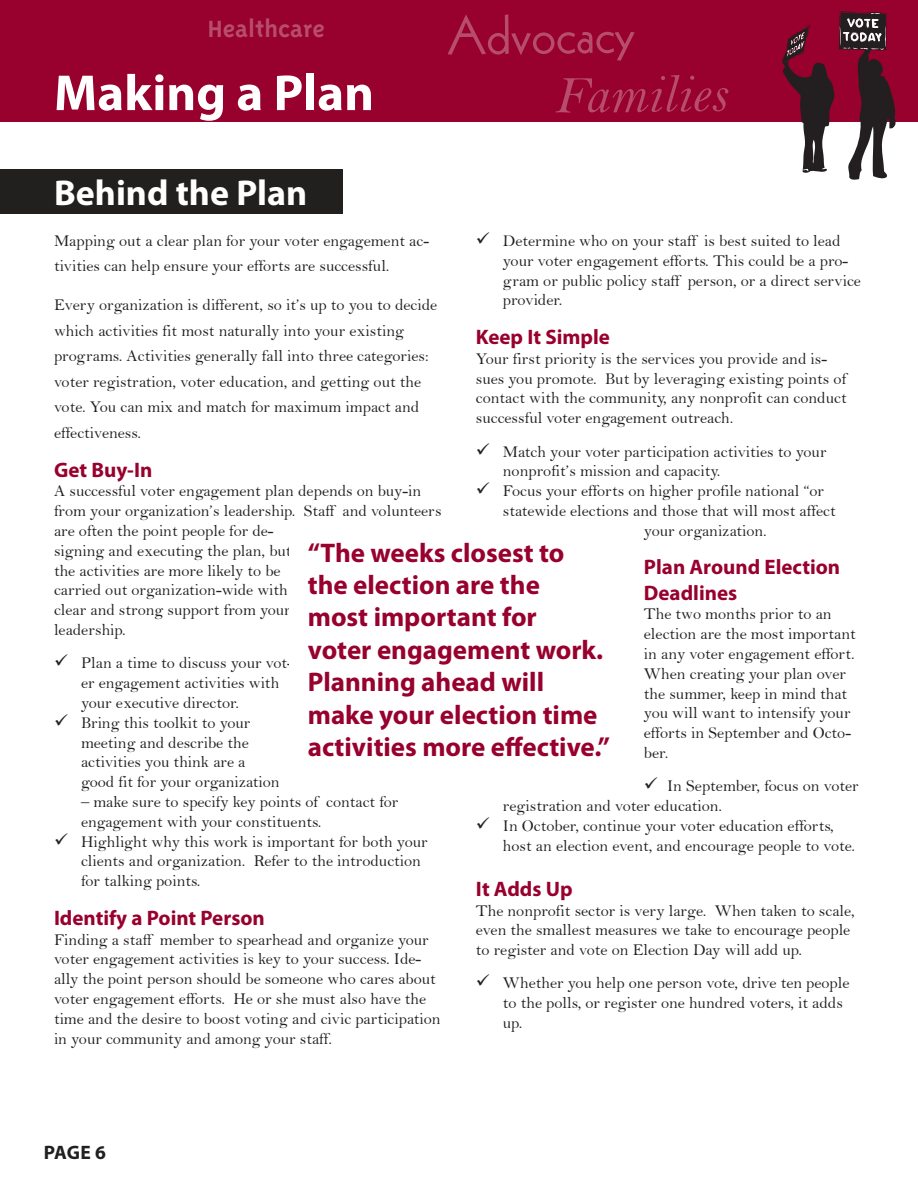
<style>
.page{position:relative;width:918px;height:1188px;background:#fff}
.page>*{position:absolute;margin:0;border:0;box-sizing:border-box;transform-origin:0 0}
.t1{font:54px "Kabel LT Std";color:#b74d6d}
.t2{font:54px "Bell MT Italic";color:#b74d6d}
.t3{font:700 51px "Myriad Pro";color:#fff}
.t4{font:700 36px "Myriad Pro";color:#fff}
.t5{font:700 27px/32.4px "Myriad Pro";color:#98002e}
.t6{font:700 27px "Triplex Sans";color:#b74d6d}
.t7{font:700 21px/25.2px "Myriad Pro";color:#98002e}
.t8{font:700 19.5px "Myriad Pro";color:#221f1f}
.t9{font:16.5px/19.8px "Bell";color:#221f1f}
</style>
<div class="page">
<div style="left:0;top:0;width:918px;height:122px;background:#98002e"></div>
<svg style="left:782px;top:11px;width:114px;height:169px"></svg>
<div style="left:0;top:169px;width:343px;height:44px;background:#221f1f"></div>
<h3 class="t6" style="left:208px;top:19px;width:118px">Healthcare</h3>
<h2 class="t3" style="left:54px;top:73px;width:322px">Making a Plan</h2>
<h1 class="t1" style="left:447px;top:15px;width:189px;rotate:-1deg">Advocacy</h1>
<h1 class="t2" style="left:553px;top:77px;width:174px;rotate:-1deg">Families</h1>
<h3 class="t4" style="left:54px;top:179px;width:255px">Behind the Plan</h3>
<p class="t9" style="left:54px;top:230px;width:377px;line-height:25.5px">Mapping out a clear plan for your voter engagement ac&shy;tivities can help ensure your efforts are successful.</p>
<p class="t9" style="left:54px;top:294px;width:385px;line-height:25.5px">Every organization is different, so it’s up to you to decide which activities fit most naturally into your existing programs. Activities generally fall into three categories: voter registration, voter education, and getting out the vote. You can mix and match for maximum impact and effectiveness.</p>
<p class="t7" style="left:54px;top:459px;width:100px">Get Buy-In</p>
<p class="t9" style="left:54px;top:483px;width:389px">A successful voter engagement plan depends on buy-in from your organization’s leadership. Staff and volunteers are often the point people for de-<br>signing and executing the plan, but<br>the activities are more likely to be<br>carried out organization-wide with<br>clear and strong support from your<br>leadership.</p>
<p class="t9" style="left:81px;top:655px;width:213px">Plan a time to discuss your vot&shy;er engagement activities with your executive director.<br>Bring this toolkit to your meeting and describe the activities you think are a<br>good fit for your organization</p>
<p class="t9" style="left:81px;top:794px;width:348px">– make sure to specify key points of contact for engagement with your constituents.<br>Highlight why this work is important for both your clients and organization. Refer to the introduction for talking points.</p>
<p class="t7" style="left:54px;top:907px;width:212px">Identify a Point Person</p>
<p class="t9" style="left:54px;top:931px;width:388px">Finding a staff member to spearhead and organize your voter engagement activities is key to your success. Ide&shy;ally the point person should be someone who cares about voter engagement efforts. He or she must also have the time and the desire to boost voting and civic participation in your community and among your staff.</p>
<p class="t9" style="left:503px;top:233px;width:360px">Determine who on your staff is best suited to lead your voter engagement efforts. This could be a pro&shy;gram or public policy staff person, or a direct service provider.</p>
<p class="t7" style="left:476px;top:326px;width:136px">Keep It Simple</p>
<p class="t9" style="left:476px;top:351px;width:372px">Your first priority is the services you provide and is&shy;sues you promote. But by leveraging existing points of contact with the community, any nonprofit can conduct successful voter engagement outreach.</p>
<p class="t9" style="left:503px;top:443px;width:325px">Match your voter participation activities to your</p>
<p class="t9" style="left:503px;top:463px;width:219px">nonprofit’s mission and capacity.</p>
<p class="t9" style="left:503px;top:483px;width:323px">Focus your efforts on higher profile national “or</p>
<p class="t9" style="left:503px;top:503px;width:334px">statewide elections and those that will most affect</p>
<p class="t9" style="left:644px;top:522px;width:124px">your organization.</p>
<p class="t7" style="left:644px;top:557px;width:198px">Plan Around Election<br>Deadlines</p>
<p class="t9" style="left:644px;top:606px;width:213px">The two months prior to an election are the most important in any voter engagement effort.<br>When creating your plan over the summer, keep in mind that you will want to intensify your efforts in September and Octo&shy;ber.</p>
<p class="t9" style="left:503px;top:778px;width:357px;text-indent:164px">In September, focus on voter registration and voter education.<br>In October, continue your voter education efforts, host an election event, and encourage people to vote.</p>
<p class="t7" style="left:476px;top:878px;width:98px">It Adds Up</p>
<p class="t9" style="left:476px;top:902px;width:380px">The nonprofit sector is very large. When taken to scale, even the smallest measures we take to encourage people to register and vote on Election Day will add up.</p>
<p class="t9" style="left:503px;top:975px;width:348px">Whether you help one person vote, drive ten people to the polls, or register one hundred voters, it adds up.</p>
<h3 class="t5" style="left:308px;top:539px;width:304px">“The weeks closest to the election are the<br>most important for<br>voter engagement work.<br>Planning ahead will make your election time activities more effective.”</h3>
<p class="t8" style="left:44px;top:1145px;width:64px">PAGE 6</p>
</div>
